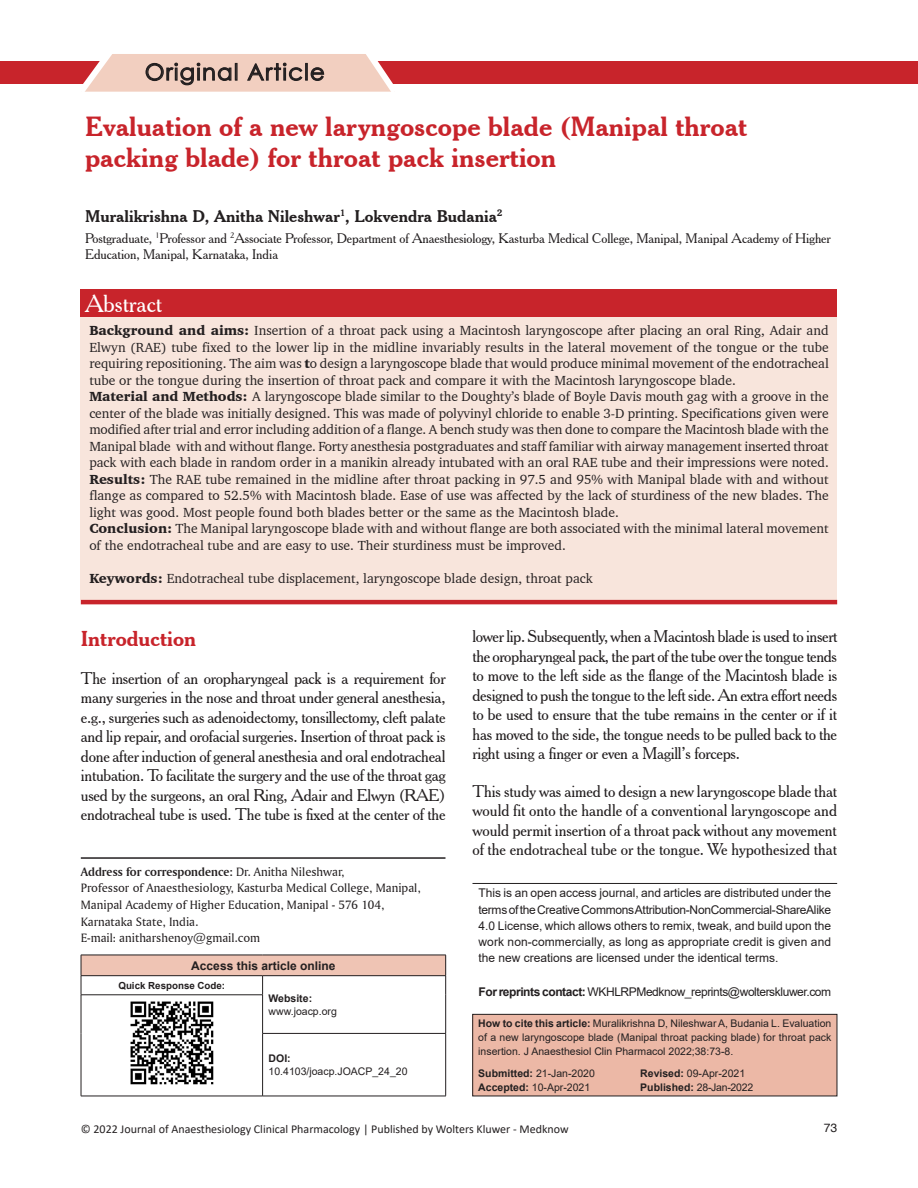
<style>
.page{position:relative;width:918px;height:1188px;background:#fff}
.page>*{position:absolute;margin:0;border:0;box-sizing:border-box;transform-origin:0 0}
.AT{font:700 27px/30.8px "Cheltenham BT";color:#c8242b}
.ABSH{font:24px "Cheltenham BT";color:#fff}
.AH{font:22.5px "Century Gothic";letter-spacing:.06em;color:#231f20}
.t1{font:700 21px "Cheltenham BT";color:#c8242b}
.TX{font:16.5px/19.5px "Cheltenham BT";letter-spacing:-.015em;color:#231f20;text-align:justify}
.AU{font:700 16.5px "Cheltenham BT";color:#231f20}
.ABS{font:13.5px/16.5px "Charter BT";color:#231f20;text-align:justify}
.AFF{font:13.5px/16.5px "Cheltenham BT";letter-spacing:-.005em;color:#231f20}
.KWD{font:13.5px "Charter BT";color:#231f20}
.ADD{font:12.75px/16.5px "Amerigo BT Roman A";color:#231f20}
.C{font:12px/16.2px "Arial";color:#231f20;text-align:justify}
.t2{font:12px "Calibri";color:#231f20}
.C-2{font:12px "Arial";letter-spacing:-.035em;color:#231f20}
.AAO{font:700 12px "Arial";color:#231f20}
.t3{font:12px "Helvetica";color:#231f20}
.HTC{font:10.5px/13.6px "Arial";color:#231f20;text-align:justify}
.SRC{font:10.5px "Arial";color:#231f20}
.Web{font:10.5px/13.5px "Arial";color:#231f20}
.SRC-2{font:10.5px "Arial";letter-spacing:-.025em;color:#231f20}
.QRC{font:700 9.75px "Arial";color:#231f20}
.s1{font-weight:900}
.s2{font-family:"Amerigo BT Bold A"}
.s3{font-weight:700}
</style>
<div class="page">
<hr style="left:81px;top:857px;width:364px;height:2px;background:#231f20">
<div style="left:81px;top:955px;width:365px;height:21px;background:#efc4b4"></div>
<hr style="left:81px;top:1096px;width:182px;height:1px;background:#231f20">
<hr style="left:81px;top:955px;width:182px;height:1px;background:#231f20">
<hr style="left:263px;top:955px;width:183px;height:1px;background:#231f20">
<hr style="left:81px;top:975px;width:182px;height:1px;background:#231f20">
<svg style="left:81px;top:955px;width:1px;height:40px"></svg>
<hr style="left:263px;top:975px;width:183px;height:1px;background:#231f20">
<svg style="left:445px;top:955px;width:1px;height:40px"></svg>
<hr style="left:445px;top:995px;width:1px;height:38px;background:#231f20">
<hr style="left:81px;top:995px;width:182px;height:1px;background:#231f20">
<hr style="left:81px;top:995px;width:1px;height:38px;background:#231f20">
<hr style="left:81px;top:1033px;width:1px;height:63px;background:#231f20">
<hr style="left:262px;top:1033px;width:184px;height:1px;background:#231f20">
<hr style="left:445px;top:1034px;width:1px;height:62px;background:#231f20">
<hr style="left:263px;top:1096px;width:183px;height:1px;background:#231f20">
<svg style="left:262px;top:976px;width:1px;height:19px"></svg>
<hr style="left:262px;top:995px;width:1px;height:38px;background:#231f20">
<hr style="left:262px;top:1034px;width:1px;height:62px;background:#231f20">
<img style="left:130px;top:1001px;width:84px;height:84px">
<div style="left:81px;top:317px;width:756px;height:283px;background:#f8e5dc"></div>
<hr style="left:81px;top:600px;width:756px;height:4px;background:#c8242b">
<div style="left:81px;top:289px;width:756px;height:28px;background:#c8242b"></div>
<div style="left:473px;top:1014px;width:364px;height:82px;background:#ecb8a6"></div>
<div style="left:472px;top:1014px;width:365px;height:82px;border:1px solid #231f20"></div>
<hr style="left:472px;top:883px;width:365px;height:1px;background:#231f20">
<div style="left:0;top:61px;width:918px;height:23px;background:#c8242b"></div>
<svg style="left:83px;top:54px;width:310px;height:38px"></svg>
<p class="AH" style="left:145px;top:56px;width:181px">Original Article</p>
<p class="AT" style="left:85px;top:111px;width:664px">Evaluation of a new laryngoscope blade (Manipal throat packing blade) for throat pack insertion</p>
<p class="AU" style="left:85px;top:206px;width:419px">Muralikrishna D, Anitha Nileshwar<sup>1</sup>, Lokvendra Budania<sup>2</sup></p>
<p class="AFF" style="left:85px;top:229px;width:747px">Postgraduate, <sup>1</sup>Professor and <sup>2</sup>Associate Professor, Department of Anaesthesiology, Kasturba Medical College, Manipal, Manipal Academy of Higher<br>Education, Manipal, Karnataka, India</p>
<p class="ABSH" style="left:85px;top:289px;width:78px">Abstract</p>
<p class="ABS" style="left:89px;top:322px;width:741px"><span class="s1">Background and aims:</span> Insertion of a throat pack using a Macintosh laryngoscope after placing an oral Ring, Adair and Elwyn (RAE) tube fixed to the lower lip in the midline invariably results in the lateral movement of the tongue or the tube requiring repositioning. The aim was <span class="s1">t</span>o design a laryngoscope blade that would produce minimal movement of the endotracheal tube or the tongue during the insertion of throat pack and compare it with the Macintosh laryngoscope blade.</p>
<p class="ABS" style="left:89px;top:388px;width:741px"><span class="s1">Material and Methods:</span> A laryngoscope blade similar to the Doughty’s blade of Boyle Davis mouth gag with a groove in the center of the blade was initially designed. This was made of polyvinyl chloride to enable 3‑D printing. Specifications given were modified after trial and error including addition of a flange. A bench study was then done to compare the Macintosh blade with the Manipal blade with and without flange. Forty anesthesia postgraduates and staff familiar with airway management inserted throat pack with each blade in random order in a manikin already intubated with an oral RAE tube and their impressions were noted.</p>
<p class="ABS" style="left:89px;top:471px;width:741px"><span class="s1">Results:</span> The RAE tube remained in the midline after throat packing in 97.5 and 95% with Manipal blade with and without flange as compared to 52.5% with Macintosh blade. Ease of use was affected by the lack of sturdiness of the new blades. The light was good. Most people found both blades better or the same as the Macintosh blade.</p>
<p class="ABS" style="left:89px;top:520px;width:741px"><span class="s1">Conclusion:</span> The Manipal laryngoscope blade with and without flange are both associated with the minimal lateral movement of the endotracheal tube and are easy to use. Their sturdiness must be improved.</p>
<p class="KWD" style="left:89px;top:570px;width:505px"><span class="s1">Keywords:</span> Endotracheal tube displacement, laryngoscope blade design, throat pack</p>
<h1 class="t1" style="left:81px;top:625px;width:117px">Introduction</h1>
<p class="TX" style="left:81px;top:668px;width:366px">The insertion of an oropharyngeal pack is a requirement for many surgeries in the nose and throat under general anesthesia, e.g., surgeries such as adenoidectomy, tonsillectomy, cleft palate and lip repair, and orofacial surgeries. Insertion of throat pack is done after induction of general anesthesia and oral endotracheal intubation. To facilitate the surgery and the use of the throat gag used by the surgeons, an oral Ring, Adair and Elwyn (RAE) endotracheal tube is used. The tube is fixed at the center of the</p>
<p class="ADD" style="left:81px;top:863px;width:341px"><span class="s2">Address for correspondence:</span> Dr. Anitha Nileshwar,<br>Professor of Anaesthesiology, Kasturba Medical College, Manipal, Manipal Academy of Higher Education, Manipal - 576 104, Karnataka State, India.<br>E‑mail: anitharshenoy@gmail.com</p>
<p class="AAO" style="left:191px;top:957px;width:146px">Access this article online</p>
<p class="QRC" style="left:118px;top:978px;width:108px">Quick Response Code:</p>
<p class="Web" style="left:269px;top:991px;width:70px"><span class="s3">Website: </span>www.joacp.org</p>
<p class="Web" style="left:269px;top:1051px;width:140px"><span class="s3">DOI:<br></span>10.4103/joacp.JOACP_24_20</p>
<p class="TX" style="left:472px;top:626px;width:366px">lower lip. Subsequently, when a Macintosh blade is used to insert the oropharyngeal pack, the part of the tube over the tongue tends to move to the left side as the flange of the Macintosh blade is designed to push the tongue to the left side. An extra effort needs to be used to ensure that the tube remains in the center or if it has moved to the side, the tongue needs to be pulled back to the right using a finger or even a Magill’s forceps.</p>
<p class="TX" style="left:472px;top:781px;width:366px">This study was aimed to design a new laryngoscope blade that would fit onto the handle of a conventional laryngoscope and would permit insertion of a throat pack without any movement of the endotracheal tube or the tongue. We hypothesized that</p>
<p class="C" style="left:478px;top:885px;width:354px">This is an open access journal, and articles are distributed under the terms of the Creative Commons Attribution‑NonCommercial‑ShareAlike 4.0 License, which allows others to remix, tweak, and build upon the work non‑commercially, as long as appropriate credit is given and the new creations are licensed under the identical terms.</p>
<p class="C-2" style="left:478px;top:983px;width:354px"><span class="s3">For reprints contact:</span> WKHLRPMedknow_reprints@wolterskluwer.com</p>
<p class="HTC" style="left:478px;top:1017px;width:355px"><span class="s3">How to cite this article:</span> Muralikrishna D, Nileshwar A, Budania L. Evaluation of a new laryngoscope blade (Manipal throat packing blade) for throat pack insertion. J Anaesthesiol Clin Pharmacol 2022;38:73-8.</p>
<p class="SRC" style="left:478px;top:1066px;width:118px"><span class="s3">Submitted:</span> 21‑Jan‑2020</p>
<p class="SRC" style="left:640px;top:1066px;width:107px"><span class="s3">Revised:</span> 09‑Apr‑2021</p>
<p class="SRC" style="left:478px;top:1080px;width:114px"><span class="s3">Accepted:</span> 10-Apr-2021</p>
<p class="SRC-2" style="left:640px;top:1080px;width:114px"><span class="s3">Published:</span> 28-Jan-2022</p>
<p class="t2" style="left:81px;top:1120px;width:489px">© 2022 Journal of Anaesthesiology Clinical Pharmacology | Published by Wolters Kluwer - Medknow</p>
<p class="t3" style="left:824px;top:1121px;width:15px">73</p>
</div>
